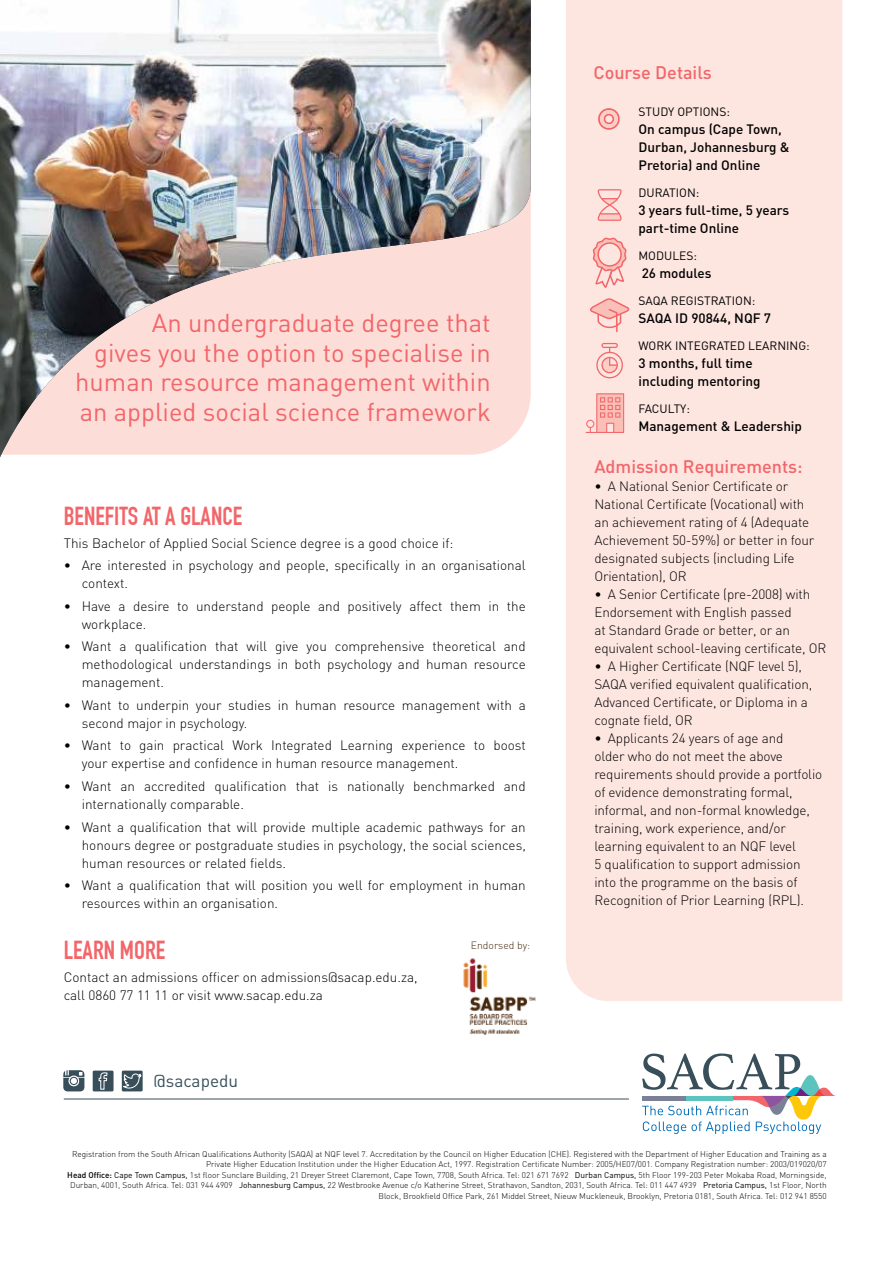
<style>
.page{position:relative;width:893px;height:1263px;background:#fff}
.page>*{position:absolute;margin:0;border:0;box-sizing:border-box;transform-origin:0 0}
.t1{font:25.5px/30px "DIN";color:#f2666a;text-align:right}
.t2{font:700 25.5px "DIN Condensed";color:#f2666a}
.t3{font:500 18px "DIN";color:#f2666a}
.t4{font:17.25px "DIN";color:#384f5a}
.t5{font:300 13.5px/18px "DIN";letter-spacing:-.01em;color:#000}
.t6{font:500 13.5px/18px "DIN";color:#000}
.t7{font:12px "DIN";color:#000}
.t8{font:300 10.5px "DIN";color:#452a0f}
.t9{font:300 8.25px/10.5px "DIN";color:#000;text-align:right}
.s1{font-weight:500}
.s2{font-weight:400}
</style>
<div class="page">
<div style="left:93px;top:1070px;width:21px;height:21px;background:#384f5a"></div>
<svg style="left:98px;top:1072px;width:10px;height:18px"></svg>
<svg style="left:63px;top:1070px;width:21px;height:21px"></svg>
<div style="left:122px;top:1070px;width:21px;height:21px;background:#384f5a"></div>
<svg style="left:123px;top:1073px;width:19px;height:16px"></svg>
<hr style="left:64px;top:1099px;width:565px;height:1px;background:#384f5a">
<svg style="left:642px;top:1053px;width:194px;height:81px"></svg>
<div style="left:566px;top:0;width:276px;height:1001px;background:#fde5e0"></div>
<img style="left:0;top:0;width:531px;height:457px">
<svg style="left:591px;top:236px;width:37px;height:53px;background:#fac6c2"></svg>
<svg style="left:596px;top:343px;width:27px;height:35px"></svg>
<svg style="left:598px;top:189px;width:24px;height:32px"></svg>
<svg style="left:588px;top:298px;width:42px;height:35px"></svg>
<svg style="left:598px;top:108px;width:22px;height:22px"></svg>
<svg style="left:586px;top:393px;width:38px;height:40px;background:#f8b4b0"></svg>
<img style="left:463px;top:958px;width:73px;height:77px">
<h1 class="t1" style="left:75px;top:310px;width:417px">An undergraduate degree that<br>gives you the option to specialise in human resource management within an applied social science framework</h1>
<h1 class="t2" style="left:64px;top:507px;width:180px">BENEFITS AT A GLANCE</h1>
<p class="t5" style="left:64px;top:535px;width:391px">This Bachelor of Applied Social Science degree is a good choice if:</p>
<p class="t5" style="left:82px;top:558px;width:445px;text-indent:-18px">• Are interested in psychology and people, specifically in an organisational context.</p>
<p class="t5" style="left:82px;top:598px;width:446px;text-indent:-18px">• Have a desire to understand people and positively affect them in the workplace.</p>
<p class="t5" style="left:82px;top:639px;width:446px;text-align:justify;text-indent:-18px">• Want a qualification that will give you comprehensive theoretical and methodological understandings in both psychology and human resource management.</p>
<p class="t5" style="left:82px;top:697px;width:446px;text-indent:-18px">• Want to underpin your studies in human resource management with a second major in psychology.</p>
<p class="t5" style="left:82px;top:738px;width:446px;text-indent:-18px">• Want to gain practical Work Integrated Learning experience to boost your expertise and confidence in human resource management.</p>
<p class="t5" style="left:82px;top:778px;width:446px;text-indent:-18px">• Want an accredited qualification that is nationally benchmarked and internationally comparable.</p>
<p class="t5" style="left:82px;top:819px;width:446px;text-align:justify;text-indent:-18px">• Want a qualification that will provide multiple academic pathways for an honours degree or postgraduate studies in psychology, the social sciences, human resources or related fields.</p>
<p class="t5" style="left:82px;top:877px;width:446px;text-indent:-18px">• Want a qualification that will position you well for employment in human resources within an organisation.</p>
<h1 class="t2" style="left:64px;top:941px;width:103px">LEARN MORE</h1>
<p class="t5" style="left:64px;top:969px;width:355px">Contact an admissions officer on admissions@sacap.edu.za, call 0860 77 11 11 or visit www.sacap.edu.za</p>
<p class="t8" style="left:471px;top:940px;width:61px">Endorsed by:</p>
<p class="t4" style="left:154px;top:1075px;width:86px">@sacapedu</p>
<h2 class="t3" style="left:593px;top:64px;width:120px">Course Details</h2>
<p class="t7" style="left:638px;top:108px;width:93px">STUDY OPTIONS:</p>
<p class="t6" style="left:638px;top:121px;width:153px">On campus (Cape Town,<br>Durban, Johannesburg &amp;<br>Pretoria) and Online</p>
<p class="t7" style="left:638px;top:189px;width:62px">DURATION:</p>
<p class="t6" style="left:638px;top:202px;width:152px">3 years full-time, 5 years part-time Online</p>
<p class="t7" style="left:638px;top:252px;width:60px">MODULES:</p>
<p class="t6" style="left:642px;top:265px;width:71px">26 modules</p>
<p class="t7" style="left:638px;top:297px;width:118px">SAQA REGISTRATION:</p>
<p class="t6" style="left:638px;top:310px;width:134px">SAQA ID 90844, NQF 7</p>
<p class="t7" style="left:638px;top:342px;width:173px">WORK INTEGRATED LEARNING:</p>
<p class="t6" style="left:638px;top:355px;width:124px">3 months, full time including mentoring</p>
<p class="t7" style="left:638px;top:405px;width:53px">FACULTY:</p>
<p class="t6" style="left:638px;top:418px;width:165px">Management &amp; Leadership</p>
<h2 class="t3" style="left:594px;top:459px;width:210px">Admission Requirements:</h2>
<p class="t5" style="left:594px;top:478px;width:222px">• A National Senior Certificate or National Certificate (Vocational) with an achievement rating of 4 (Adequate Achievement 50-59%) or better in four designated subjects (including Life Orientation), OR</p>
<p class="t5" style="left:594px;top:586px;width:233px">• A Senior Certificate (pre-2008) with Endorsement with English passed<br>at Standard Grade or better, or an equivalent school-leaving certificate, OR</p>
<p class="t5" style="left:594px;top:658px;width:219px">• A Higher Certificate (NQF level 5), SAQA verified equivalent qualification, Advanced Certificate, or Diploma in a cognate field, OR</p>
<p class="t5" style="left:594px;top:730px;width:229px">• Applicants 24 years of age and<br>older who do not meet the above requirements should provide a portfolio of evidence demonstrating formal, informal, and non-formal knowledge, training, work experience, and/or learning equivalent to an NQF level<br>5 qualification to support admission into the programme on the basis of Recognition of Prior Learning (RPL).</p>
<p class="t9" style="left:67px;top:1149px;width:761px">Registration from the South African Qualifications Authority (SAQA) at NQF level 7. Accreditation by the Council on Higher Education (CHE). Registered with the Department of Higher Education and Training as a Private Higher Education Institution under the Higher Education Act, 1997. Registration Certificate Number: 2005/HE07/001. Company Registration number: 2003/019020/07<br><span class="s1">Head Office:</span> <span class="s2">Cape Town Campus,</span> 1st floor Sunclare Building, 21 Dreyer Street Claremont, Cape Town, 7708, South Africa. Tel: 021 671 7692 <span class="s2">Durban Campus,</span> 5th Floor 199-203 Peter Mokaba Road, Morningside, Durban, 4001, South Africa. Tel: 031 944 4909 <span class="s2">Johannesburg Campus,</span> 22 Westbrooke Avenue c/o Katherine Street, Strathavon, Sandton, 2031, South Africa. Tel: 011 447 4939 <span class="s2">Pretoria Campus,</span> 1st Floor, North Block, Brookfield Office Park, 261 Middel Street, Nieuw Muckleneuk , Brooklyn, Pretoria 0181, South Africa. Tel: 012 941 8550</p>
</div>
